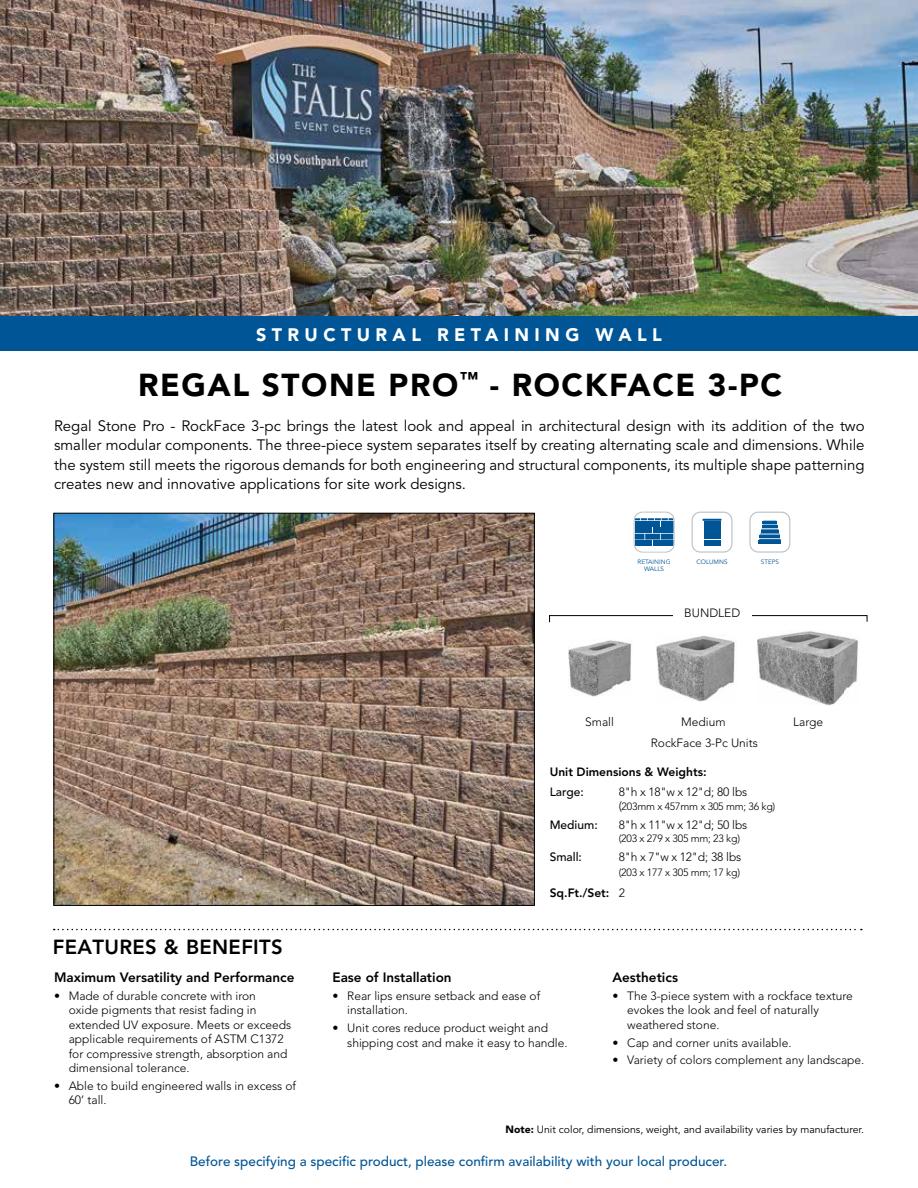
<style>
.page{position:relative;width:918px;height:1188px;background:#fff}
.page>*{position:absolute;margin:0;border:0;box-sizing:border-box;transform-origin:0 0}
.t1{font:900 31.5px "Avenir";letter-spacing:.05em;color:#000}
.t2{font:800 20.25px "Avenir";letter-spacing:.015em;color:#000}
.t3{font:900 18px "Avenir";letter-spacing:.3em;color:#fff}
.t4{font:15px/19.5px "Avenir";color:#000;text-align:justify}
.t5{font:500 13.5px "Avenir";color:#005596}
.t6{font:800 13.5px "Avenir";color:#000}
.t7{font:300 12px/14.4px "Avenir";color:#000}
.t8{font:800 12px "Avenir";color:#000}
.t9{font:500 12px "Avenir";color:#000}
.t10{font:10.5px "Avenir";color:#000}
.t11{font:300 10.5px "Avenir";letter-spacing:-.02em;color:#000}
.t12{font:6.3px/7.4px "Avenir";color:#005596;text-align:center}
.s1{font-size:12px}
.s2{font-weight:300}
.s3{font-weight:900}
</style>
<div class="page">
<img style="left:0;top:0;width:918px;height:317px">
<svg style="left:54px;top:929px;width:808px;height:1px"></svg>
<div style="left:0;top:317px;width:918px;height:34px;background:#005596"></div>
<img style="left:56px;top:515px;width:477px;height:389px">
<svg style="left:634px;top:512px;width:40px;height:40px"></svg>
<div style="left:634px;top:512px;width:41px;height:41px;border:1px solid #bcbec0;border-radius:8px"></div>
<div style="left:635px;top:513px;width:38px;height:38px;background:#fff;border-radius:8px"></div>
<svg style="left:635px;top:518px;width:38px;height:2px"></svg>
<div style="left:645px;top:521px;width:15px;height:6px;background:#005596"></div>
<div style="left:661px;top:521px;width:12px;height:6px;background:#005596"></div>
<div style="left:635px;top:521px;width:9px;height:6px;background:#005596"></div>
<svg style="left:635px;top:527px;width:38px;height:19px"></svg>
<div style="left:653px;top:540px;width:17px;height:6px;background:#005596"></div>
<div style="left:692px;top:512px;width:40px;height:41px;border:1px solid #bcbec0;border-radius:8px"></div>
<svg style="left:703px;top:519px;width:19px;height:26px"></svg>
<div style="left:749px;top:512px;width:41px;height:41px;border:1px solid #bcbec0;border-radius:8px"></div>
<hr style="left:759px;top:540px;width:22px;height:4px;background:#005596">
<svg style="left:759px;top:521px;width:22px;height:19px"></svg>
<img style="left:568px;top:640px;width:64px;height:57px">
<img style="left:656px;top:636px;width:79px;height:65px">
<img style="left:758px;top:631px;width:100px;height:75px">
<svg style="left:549px;top:615px;width:319px;height:8px"></svg>
<div style="left:673px;top:598px;width:79px;height:28px;background:#fff"></div>
<h3 class="t3" style="left:256px;top:323px;width:407px">STRUCTURAL RETAINING WALL</h3>
<h1 class="t1" style="left:138px;top:366px;width:645px">REGAL STONE PRO<sup>™</sup> - ROCKFACE 3-PC</h1>
<p class="t4" style="left:54px;top:416px;width:812px">Regal Stone Pro - RockFace 3-pc brings the latest look and appeal in architectural design with its addition of the two smaller modular components. The three-piece system separates itself by creating alternating scale and dimensions. While the system still meets the rigorous demands for both engineering and structural components, its multiple shape patterning creates new and innovative applications for site work designs.</p>
<p class="t12" style="left:638px;top:558px;width:35px">RETAINING<br>WALLS</p>
<p class="t12" style="left:696px;top:558px;width:33px">COLUMNS</p>
<p class="t12" style="left:761px;top:558px;width:19px">STEPS</p>
<p class="t7" style="left:684px;top:606px;width:58px">BUNDLED</p>
<p class="t7" style="left:585px;top:714px;width:30px">Small</p>
<p class="t7" style="left:681px;top:714px;width:46px">Medium</p>
<p class="t7" style="left:793px;top:714px;width:32px">Large</p>
<p class="t7" style="left:651px;top:736px;width:109px">RockFace 3-Pc Units</p>
<h2 class="t2" style="left:53px;top:935px;width:231px">FEATURES &amp; BENEFITS</h2>
<p class="t6" style="left:54px;top:970px;width:242px">Maximum Versatility and Performance</p>
<p class="t7" style="left:69px;top:989px;width:224px;text-indent:-15px">• Made of durable concrete with iron<br>oxide pigments that resist fading in extended UV exposure. Meets or exceeds applicable requirements of ASTM C1372 for compressive strength, absorption and dimensional tolerance.</p>
<p class="t7" style="left:69px;top:1078px;width:229px;text-indent:-15px">• Able to build engineered walls in excess of<br>60’ tall.</p>
<p class="t8" style="left:550px;top:765px;width:158px">Unit Dimensions &amp; Weights:</p>
<p class="t9" style="left:550px;top:785px;width:36px">Large:</p>
<p class="t7" style="left:619px;top:785px;width:130px">8"h x 18"w x 12"d; 80 lbs</p>
<p class="t11" style="left:619px;top:800px;width:158px"><span class="s1">(</span>203mm x 457mm x 305 mm; 36 kg)</p>
<p class="t9" style="left:550px;top:818px;width:49px">Medium:</p>
<p class="t7" style="left:619px;top:817px;width:130px">8"h x 11"w x 12"d; 50 lbs</p>
<p class="t11" style="left:619px;top:832px;width:123px">(203 x 279 x 305 mm; 23 kg)</p>
<p class="t9" style="left:550px;top:850px;width:34px">Small:</p>
<p class="t7" style="left:619px;top:850px;width:124px">8"h x 7"w x 12"d; 38 lbs</p>
<p class="t11" style="left:619px;top:866px;width:123px">(203 x 177 x 305 mm; 17 kg)</p>
<p class="t8" style="left:550px;top:885px;width:77px">Sq.Ft./Set: <span class="s2">2</span></p>
<p class="t6" style="left:333px;top:970px;width:121px">Ease of Installation</p>
<p class="t7" style="left:347px;top:989px;width:194px;text-indent:-15px">• Rear lips ensure setback and ease of installation.</p>
<p class="t7" style="left:347px;top:1021px;width:222px;text-indent:-15px">• Unit cores reduce product weight and shipping cost and make it easy to handle.</p>
<p class="t6" style="left:612px;top:970px;width:67px">Aesthetics</p>
<p class="t7" style="left:627px;top:989px;width:227px;text-indent:-15px">• The 3-piece system with a rockface texture evokes the look and feel of naturally weathered stone.</p>
<p class="t7" style="left:612px;top:1035px;width:181px">• Cap and corner units available.</p>
<p class="t7" style="left:612px;top:1053px;width:253px">• Variety of colors complement any landscape.</p>
<p class="t10" style="left:506px;top:1123px;width:360px"><span class="s3">Note:</span> Unit color, dimensions, weight, and availability varies by manufacturer.</p>
<p class="t5" style="left:190px;top:1154px;width:539px">Before specifying a specific product, please confirm availability with your local producer.</p>
</div>
